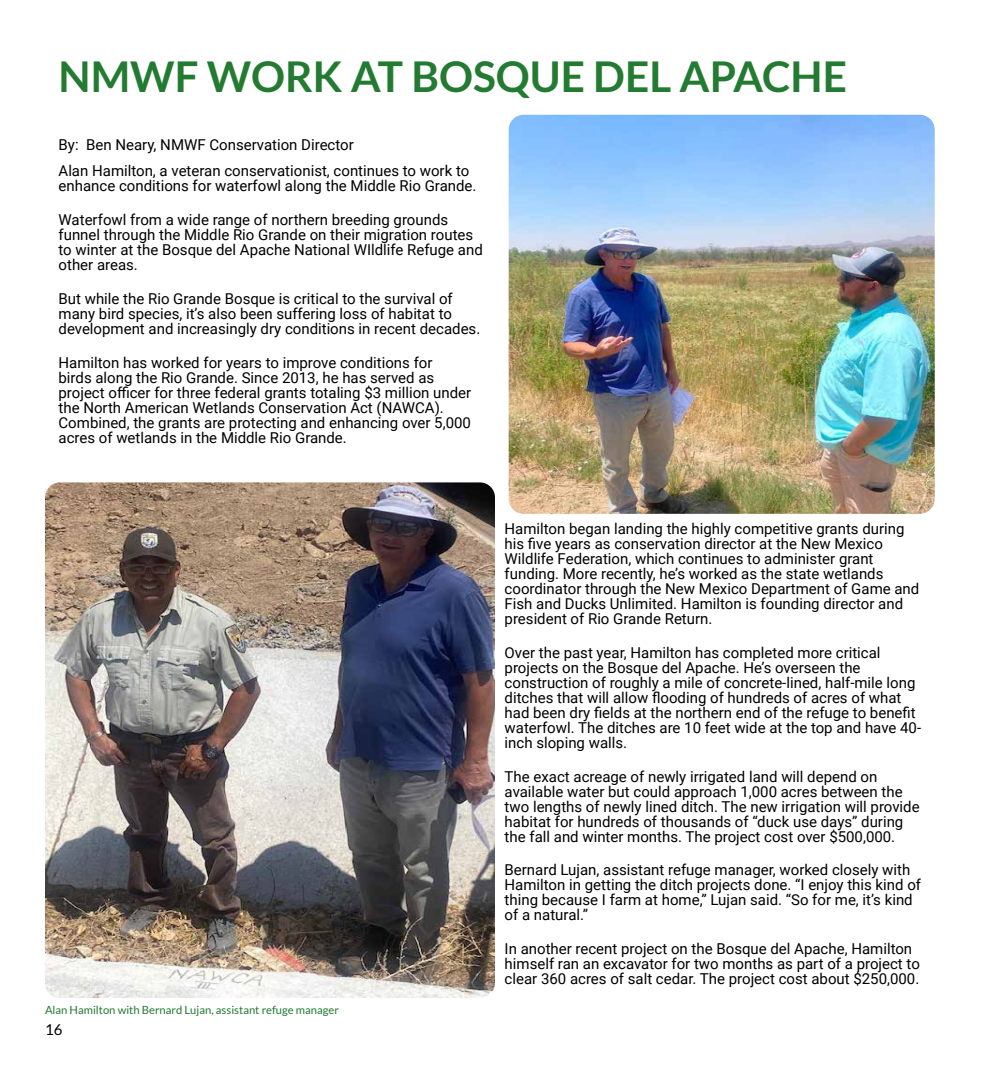
<style>
.page{position:relative;width:990px;height:1080px;background:#fff}
.page>*{position:absolute;margin:0;border:0;box-sizing:border-box;transform-origin:0 0}
.t1{font:700 42.5px "Lato";color:#237a31}
.t2{font:15px/15px "Roboto";color:#000}
.t3{font:15px "Lato";color:#000}
.t4{font:11.25px "Lato";color:#237a31}
</style>
<div class="page">
<img style="left:45px;top:482px;width:450px;height:516px">
<img style="left:509px;top:115px;width:426px;height:399px">
<h1 class="t1" style="left:59px;top:53px;width:790px">NMWF WORK AT BOSQUE DEL APACHE</h1>
<p class="t2" style="left:59px;top:136px;width:297px">By: Ben Neary, NMWF Conservation Director</p>
<p class="t2" style="left:59px;top:163px;width:419px">Alan Hamilton, a veteran conservationist, continues to work to enhance conditions for waterfowl along the Middle Rio Grande.</p>
<p class="t2" style="left:59px;top:212px;width:426px">Waterfowl from a wide range of northern breeding grounds funnel through the Middle Rio Grande on their migration routes to winter at the Bosque del Apache National WIldlife Refuge and other areas.</p>
<p class="t2" style="left:59px;top:291px;width:423px">But while the Rio Grande Bosque is critical to the survival of many bird species, it’s also been suffering loss of habitat to development and increasingly dry conditions in recent decades.</p>
<p class="t2" style="left:59px;top:354px;width:414px">Hamilton has worked for years to improve conditions for<br>birds along the Rio Grande. Since 2013, he has served as project officer for three federal grants totaling $3 million under the North American Wetlands Conservation Act (NAWCA).<br>Combined, the grants are protecting and enhancing over 5,000 acres of wetlands in the Middle Rio Grande.</p>
<p class="t4" style="left:45px;top:1004px;width:296px">Alan Hamilton with Bernard Lujan, assistant refuge manager</p>
<p class="t3" style="left:45px;top:1021px;width:19px">16</p>
<p class="t2" style="left:505px;top:521px;width:416px">Hamilton began landing the highly competitive grants during his five years as conservation director at the New Mexico Wildlife Federation, which continues to administer grant funding. More recently, he’s worked as the state wetlands coordinator through the New Mexico Department of Game and Fish and Ducks Unlimited. Hamilton is founding director and president of Rio Grande Return.</p>
<p class="t2" style="left:505px;top:644px;width:418px">Over the past year, Hamilton has completed more critical projects on the Bosque del Apache. He’s overseen the construction of roughly a mile of concrete-lined, half-mile long ditches that will allow flooding of hundreds of acres of what had been dry fields at the northern end of the refuge to benefit waterfowl. The ditches are 10 feet wide at the top and have 40- inch sloping walls.</p>
<p class="t2" style="left:505px;top:768px;width:417px">The exact acreage of newly irrigated land will depend on available water but could approach 1,000 acres between the two lengths of newly lined ditch. The new irrigation will provide habitat for hundreds of thousands of “duck use days” during the fall and winter months. The project cost over $500,000.</p>
<p class="t2" style="left:505px;top:862px;width:418px">Bernard Lujan, assistant refuge manager, worked closely with Hamilton in getting the ditch projects done. “I enjoy this kind of thing because I farm at home,” Lujan said. “So for me, it’s kind of a natural.”</p>
<p class="t2" style="left:505px;top:941px;width:417px">In another recent project on the Bosque del Apache, Hamilton himself ran an excavator for two months as part of a project to clear 360 acres of salt cedar. The project cost about $250,000.</p>
</div>
